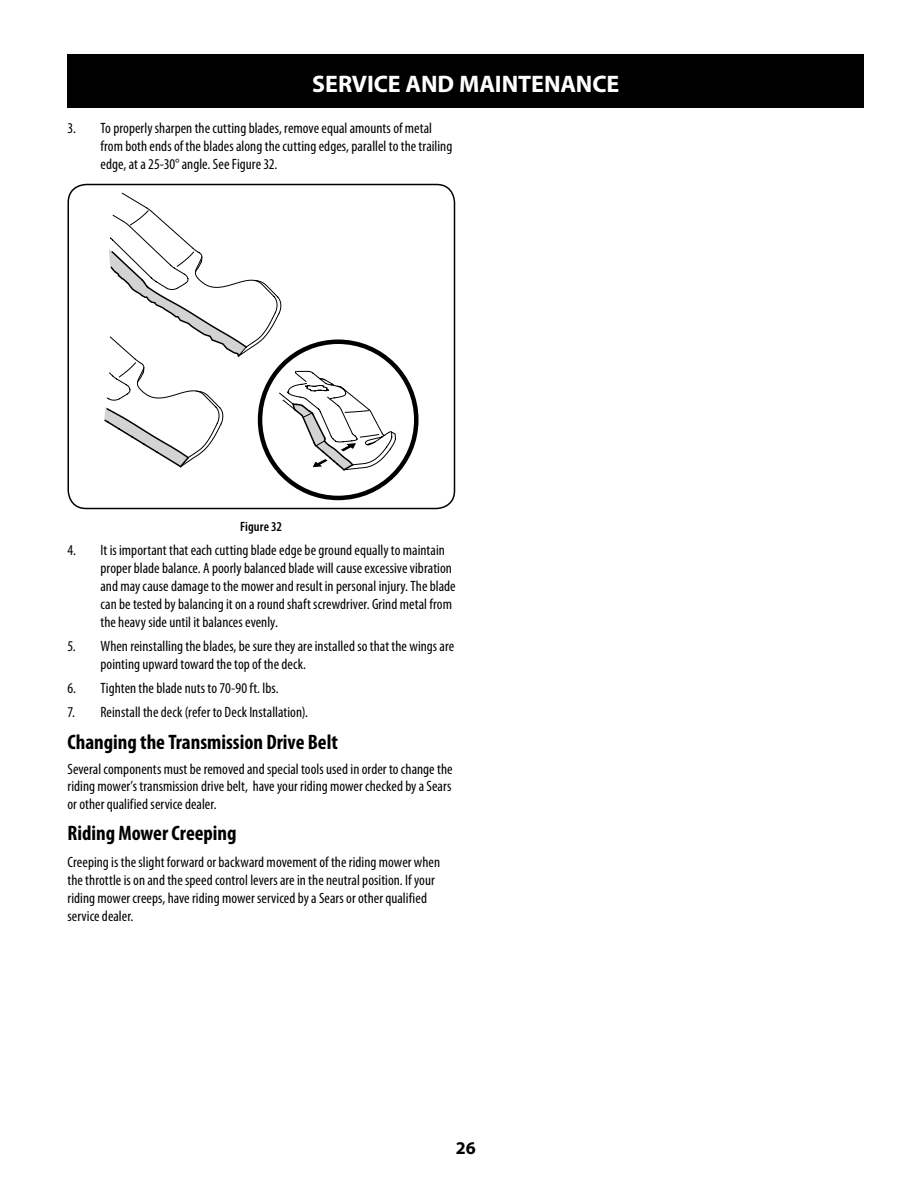
<style>
.page{position:relative;width:918px;height:1188px;background:#fff}
.page>*{position:absolute;margin:0;border:0;box-sizing:border-box;transform-origin:0 0}
.t1{font:700 24px "Myriad Pro";letter-spacing:-.005em;color:#fff}
.t2{font:700 condensed 21px "Myriad Pro";color:#000}
.t3{font:700 18px "Myriad Pro";color:#000}
.t4{font:condensed 15px/18px "Myriad Pro";letter-spacing:.005em;color:#000}
.t5{font:600 condensed 13.5px "Myriad Pro";letter-spacing:.01em;color:#000}
</style>
<div class="page">
<div style="left:68px;top:54px;width:796px;height:54px;background:#000"></div>
<svg style="left:104px;top:192px;width:292px;height:280px"></svg>
<div style="left:258px;top:339px;width:161px;height:161px;border:4px solid #000;border-radius:50%"></div>
<div style="left:68px;top:184px;width:387px;height:325px;border:2px solid #000;border-radius:18px"></div>
<h1 class="t1" style="left:312px;top:68px;width:308px">SERVICE AND MAINTENANCE</h1>
<p class="t4" style="left:100px;top:119px;width:353px;text-indent:-33px">3. To properly sharpen the cutting blades, remove equal amounts of metal from both ends of the blades along the cutting edges, parallel to the trailing edge, at a 25-30° angle. See Figure 32.</p>
<p class="t5" style="left:240px;top:519px;width:43px">Figure 32</p>
<p class="t4" style="left:100px;top:542px;width:357px;text-indent:-33px">4. It is important that each cutting blade edge be ground equally to maintain proper blade balance. A poorly balanced blade will cause excessive vibration and may cause damage to the mower and result in personal injury. The blade can be tested by balancing it on a round shaft screwdriver. Grind metal from the heavy side until it balances evenly.</p>
<p class="t4" style="left:100px;top:638px;width:355px;text-indent:-33px">5. When reinstalling the blades, be sure they are installed so that the wings are pointing upward toward the top of the deck.</p>
<p class="t4" style="left:68px;top:680px;width:213px">6. Tighten the blade nuts to 70-90 ft. lbs.</p>
<p class="t4" style="left:68px;top:704px;width:242px">7. Reinstall the deck (refer to Deck Installation).</p>
<h2 class="t2" style="left:68px;top:729px;width:272px">Changing the Transmission Drive Belt</h2>
<p class="t4" style="left:68px;top:761px;width:387px;line-height:16.5px">Several components must be removed and special tools used in order to change the riding mower’s transmission drive belt, have your riding mower checked by a Sears</p>
<p class="t4" style="left:68px;top:795px;width:151px">or other qualified service dealer.</p>
<h2 class="t2" style="left:68px;top:820px;width:171px">Riding Mower Creeping</h2>
<p class="t4" style="left:68px;top:853px;width:374px">Creeping is the slight forward or backward movement of the riding mower when the throttle is on and the speed control levers are in the neutral position. If your riding mower creeps, have riding mower serviced by a Sears or other qualified service dealer.</p>
<p class="t3" style="left:456px;top:1136px;width:21px">26</p>
</div>
